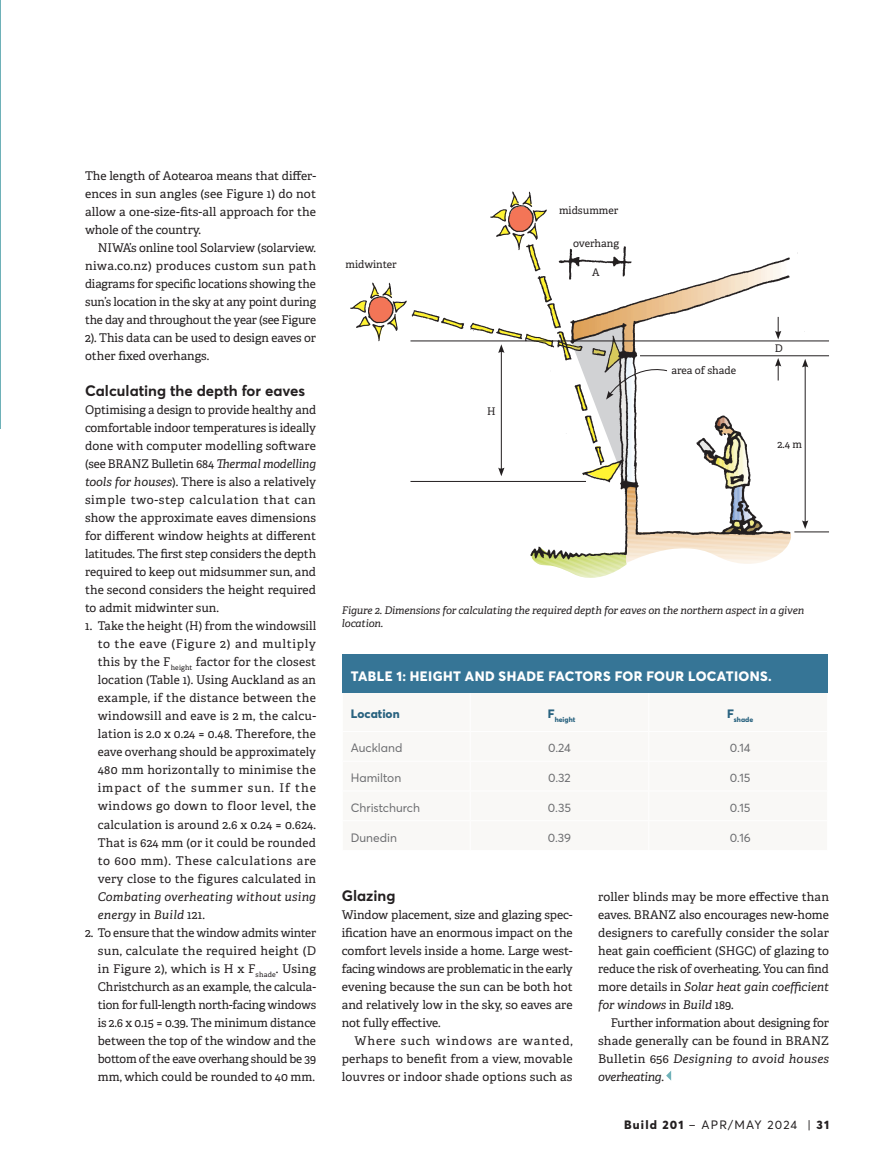
<style>
.page{position:relative;width:893px;height:1170px;background:#fff}
.page>*{position:absolute;margin:0;border:0;box-sizing:border-box;transform-origin:0 0}
.Opinion___Subhead_1{font:700 15px "Averta";color:#231f20}
.Table___Headline{font:800 13.5px "Averta";letter-spacing:.03em;color:#fff}
.Feature_Spread___Body_Copy{font:12px/18px "Adelle";color:#231f20;text-align:justify}
.Table___Content{font:12px "Averta";color:#6c6d70}
.t1{font:12px "Averta";letter-spacing:.1em;color:#231f20}
.Table___Subhead{font:800 12px "Averta";color:#28627f}
.Image_Caption___White{font:italic 10.5px/12.6px "Adelle";letter-spacing:-.01em;color:#231f20}
.Figure_annotations{font:10.5px "Adelle";color:#231f20}
.Table___Subhead-2{font:800 7.05px "Averta";color:#28627f}
.s1{font-style:italic}
.s2{font-weight:800}
</style>
<div class="page">
<hr style="left:0;top:0;width:1px;height:428px;background:#6eb1b8">
<div style="left:342px;top:654px;width:485px;height:39px;background:#367596"></div>
<img style="left:350px;top:191px;width:456px;height:342px">
<hr style="left:410px;top:340px;width:419px;height:1px;background:#231f20">
<hr style="left:640px;top:355px;width:189px;height:1px;background:#231f20">
<hr style="left:794px;top:531px;width:35px;height:1px;background:#231f20">
<hr style="left:805px;top:365px;width:1px;height:157px;background:#231f20">
<svg style="left:802px;top:359px;width:6px;height:8px"></svg>
<svg style="left:802px;top:520px;width:6px;height:9px"></svg>
<svg style="left:471px;top:277px;width:321px;height:301px"></svg>
<hr style="left:410px;top:481px;width:176px;height:1px;background:#231f20">
<svg style="left:666px;top:1071px;width:5px;height:9px"></svg>
<p class="Feature_Spread___Body_Copy" style="left:85px;top:167px;width:233px">The length of Aotearoa means that differ&shy;ences in sun angles (see Figure 1) do not allow a one-size-fits-all approach for the whole of the country.</p>
<p class="Feature_Spread___Body_Copy" style="left:85px;top:239px;width:233px;text-indent:13px">NIWA’s online tool Solarview (solarview. niwa.co.nz) produces custom sun path diagrams for specific locations showing the sun’s location in the sky at any point during the day and throughout the year (see Figure 2). This data can be used to design eaves or other fixed overhangs.</p>
<p class="Opinion___Subhead_1" style="left:85px;top:380px;width:221px">Calculating the depth for eaves</p>
<p class="Feature_Spread___Body_Copy" style="left:85px;top:401px;width:233px">Optimising a design to provide healthy and comfortable indoor temperatures is ideally done with computer modelling software (see BRANZ Bulletin 684 <span class="s1">Thermal modelling tools for houses</span>). There is also a relatively simple two-step calculation that can show the approximate eaves dimensions for different window heights at different latitudes. The first step considers the depth required to keep out midsummer sun, and the second considers the height required to admit midwinter sun.</p>
<p class="Feature_Spread___Body_Copy" style="left:98px;top:617px;width:220px;text-indent:-13px">1. Take the height (H) from the windowsill to the eave (Figure 2) and multiply this by the F<sub>height</sub> factor for the closest location (Table 1). Using Auckland as an example, if the distance between the windowsill and eave is 2 m, the calcu&shy;lation is 2.0 x 0.24 = 0.48. Therefore, the eave overhang should be approximately 480 mm horizontally to minimise the impact of the summer sun. If the windows go down to floor level, the calculation is around 2.6 x 0.24 = 0.624.<br>That is 624 mm (or it could be rounded to 600 mm). These calculations are very close to the figures calculated in <span class="s1">Combating overheating without using energy</span> in <span class="s1">Build</span> 121.</p>
<p class="Feature_Spread___Body_Copy" style="left:98px;top:923px;width:220px;text-indent:-13px">2. To ensure that the window admits winter sun, calculate the required height (D in Figure 2), which is H x F<sub>shade</sub>. Using Christchurch as an example, the calcula&shy;tion for full-length north-facing windows is 2.6 x 0.15 = 0.39. The minimum distance between the top of the window and the bottom of the eave overhang should be 39 mm, which could be rounded to 40 mm.</p>
<p class="Figure_annotations" style="left:346px;top:257px;width:53px">midwinter</p>
<p class="Figure_annotations" style="left:487px;top:404px;width:10px">H</p>
<p class="Figure_annotations" style="left:559px;top:203px;width:61px">midsummer</p>
<p class="Figure_annotations" style="left:573px;top:237px;width:48px">overhang</p>
<p class="Figure_annotations" style="left:592px;top:266px;width:9px">A</p>
<p class="Figure_annotations" style="left:671px;top:363px;width:66px">area of shade</p>
<p class="Figure_annotations" style="left:775px;top:342px;width:10px">D</p>
<p class="Figure_annotations" style="left:778px;top:437px;width:26px">2.4 m</p>
<p class="Image_Caption___White" style="left:342px;top:604px;width:464px">Figure 2. Dimensions for calculating the required depth for eaves on the northern aspect in a given location.</p>
<p class="Table___Headline" style="left:351px;top:666px;width:422px">TABLE 1: HEIGHT AND SHADE FACTORS FOR FOUR LOCATIONS.</p>
<p class="Table___Subhead" style="left:351px;top:705px;width:50px">Location</p>
<p class="Table___Subhead-2" style="left:548px;top:714px;width:29px"><sup>F</sup>height</p>
<p class="Table___Subhead-2" style="left:727px;top:714px;width:28px"><sup>F</sup>shade</p>
<p class="Table___Content" style="left:351px;top:739px;width:53px">Auckland</p>
<p class="Table___Content" style="left:548px;top:739px;width:24px">0.24</p>
<p class="Table___Content" style="left:730px;top:739px;width:22px">0.14</p>
<p class="Table___Content" style="left:351px;top:769px;width:52px">Hamilton</p>
<p class="Table___Content" style="left:548px;top:769px;width:24px">0.32</p>
<p class="Table___Content" style="left:730px;top:769px;width:22px">0.15</p>
<p class="Table___Content" style="left:351px;top:799px;width:71px">Christchurch</p>
<p class="Table___Content" style="left:548px;top:799px;width:25px">0.35</p>
<p class="Table___Content" style="left:730px;top:799px;width:22px">0.15</p>
<p class="Table___Content" style="left:351px;top:829px;width:48px">Dunedin</p>
<p class="Table___Content" style="left:548px;top:829px;width:25px">0.39</p>
<p class="Table___Content" style="left:730px;top:829px;width:23px">0.16</p>
<p class="Opinion___Subhead_1" style="left:342px;top:884px;width:55px">Glazing</p>
<p class="Feature_Spread___Body_Copy" style="left:342px;top:905px;width:232px">Window placement, size and glazing spec&shy;ification have an enormous impact on the comfort levels inside a home. Large west&shy;facing windows are problematic in the early evening because the sun can be both hot and relatively low in the sky, so eaves are not fully effective.</p>
<p class="Feature_Spread___Body_Copy" style="left:342px;top:1031px;width:232px;text-indent:13px">Where such windows are wanted, perhaps to benefit from a view, movable louvres or indoor shade options such as</p>
<p class="Feature_Spread___Body_Copy" style="left:598px;top:887px;width:232px">roller blinds may be more effective than eaves. BRANZ also encourages new-home designers to carefully consider the solar heat gain coefficient (SHGC) of glazing to reduce the risk of overheating. You can find more details in <span class="s1">Solar heat gain coefficient for windows</span> in <span class="s1">Build</span> 189.</p>
<p class="Feature_Spread___Body_Copy" style="left:598px;top:1013px;width:232px;text-indent:13px">Further information about designing for shade generally can be found in BRANZ Bulletin 656 <span class="s1">Designing to avoid houses overheating</span>.</p>
<p class="t1" style="left:624px;top:1116px;width:207px"><span class="s2">Build 201</span> – APR/MAY 2024 | <span class="s2">31</span></p>
</div>
